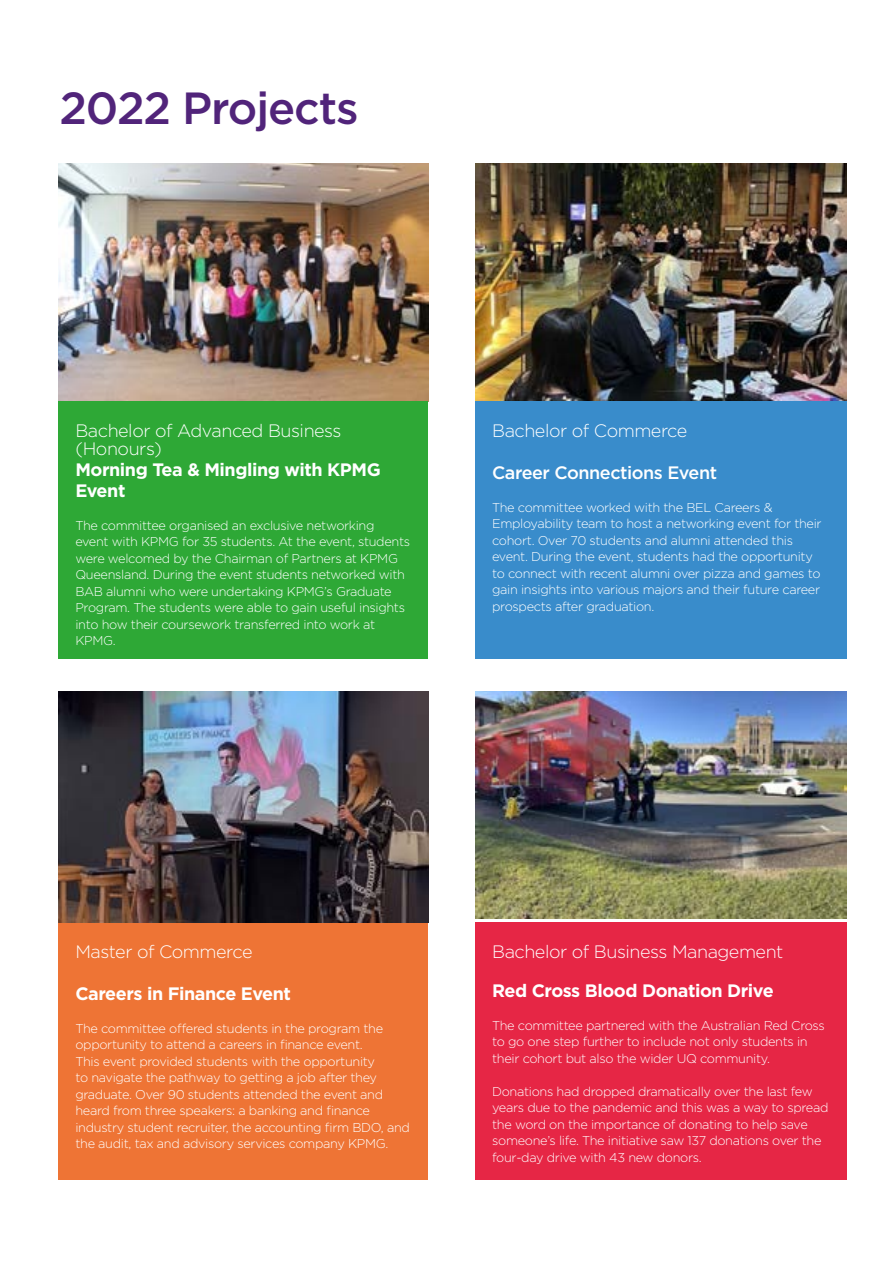
<style>
.page{position:relative;width:893px;height:1263px;background:#fff}
.page>*{position:absolute;margin:0;border:0;box-sizing:border-box;transform-origin:0 0}
.t1{font:500 45px "Gotham";letter-spacing:-.025em;color:#51247a}
.t2{font:300 18px/18px "Gotham";letter-spacing:-.025em;color:#fff}
.t3{font:700 18px/21px "Gotham";letter-spacing:-.025em;color:#fff}
.t4{font:500 18px "Gotham";letter-spacing:-.025em;color:#fff}
.t5{font:300 12.75px/16.5px "Gotham";letter-spacing:-.025em;color:#fff}
</style>
<div class="page">
<img style="left:58px;top:164px;width:370px;height:238px">
<img style="left:475px;top:164px;width:371px;height:238px">
<div style="left:475px;top:402px;width:371px;height:257px;background:#398ccb"></div>
<div style="left:58px;top:402px;width:370px;height:257px;background:#2ea836"></div>
<div style="left:58px;top:923px;width:370px;height:257px;background:#ee7435"></div>
<img style="left:58px;top:691px;width:370px;height:232px">
<div style="left:475px;top:923px;width:371px;height:257px;background:#e62645"></div>
<img style="left:475px;top:691px;width:371px;height:227px">
<h1 class="t1" style="left:60px;top:79px;width:300px">2022 Projects</h1>
<h2 class="t2" style="left:75px;top:421px;width:268px">Bachelor of Advanced Business (Honours)</h2>
<h2 class="t3" style="left:75px;top:459px;width:307px">Morning Tea &amp; Mingling with KPMG<br>Event</h2>
<p class="t5" style="left:75px;top:516px;width:336px">The committee organised an exclusive networking event with KPMG for 35 students. At the event, students were welcomed by the Chairman of Partners at KPMG Queensland. During the event students networked with BAB alumni who were undertaking KPMG’s Graduate Program. The students were able to gain useful insights into how their coursework transferred into work at KPMG.</p>
<h2 class="t2" style="left:492px;top:421px;width:197px">Bachelor of Commerce</h2>
<h2 class="t4" style="left:492px;top:460px;width:226px">Career Connections Event</h2>
<p class="t5" style="left:492px;top:498px;width:331px">The committee worked with the BEL Careers &amp; Employability team to host a networking event for their cohort. Over 70 students and alumni attended this event. During the event, students had the opportunity to connect with recent alumni over pizza and games to gain insights into various majors and their future career prospects after graduation.</p>
<h2 class="t2" style="left:75px;top:942px;width:179px">Master of Commerce</h2>
<h2 class="t3" style="left:75px;top:982px;width:217px">Careers in Finance Event</h2>
<p class="t5" style="left:75px;top:1019px;width:336px">The committee offered students in the program the opportunity to attend a careers in finance event.<br>This event provided students with the opportunity<br>to navigate the pathway to getting a job after they graduate. Over 90 students attended the event and heard from three speakers: a banking and finance industry student recruiter, the accounting firm BDO, and the audit, tax and advisory services company KPMG.</p>
<h2 class="t2" style="left:492px;top:942px;width:293px">Bachelor of Business Management</h2>
<h2 class="t3" style="left:492px;top:979px;width:283px">Red Cross Blood Donation Drive</h2>
<p class="t5" style="left:492px;top:1016px;width:334px">The committee partnered with the Australian Red Cross to go one step further to include not only students in their cohort but also the wider UQ community.</p>
<p class="t5" style="left:492px;top:1082px;width:338px">Donations had dropped dramatically over the last few years due to the pandemic and this was a way to spread the word on the importance of donating to help save someone’s life. The initiative saw 137 donations over the four-day drive with 43 new donors.</p>
</div>
